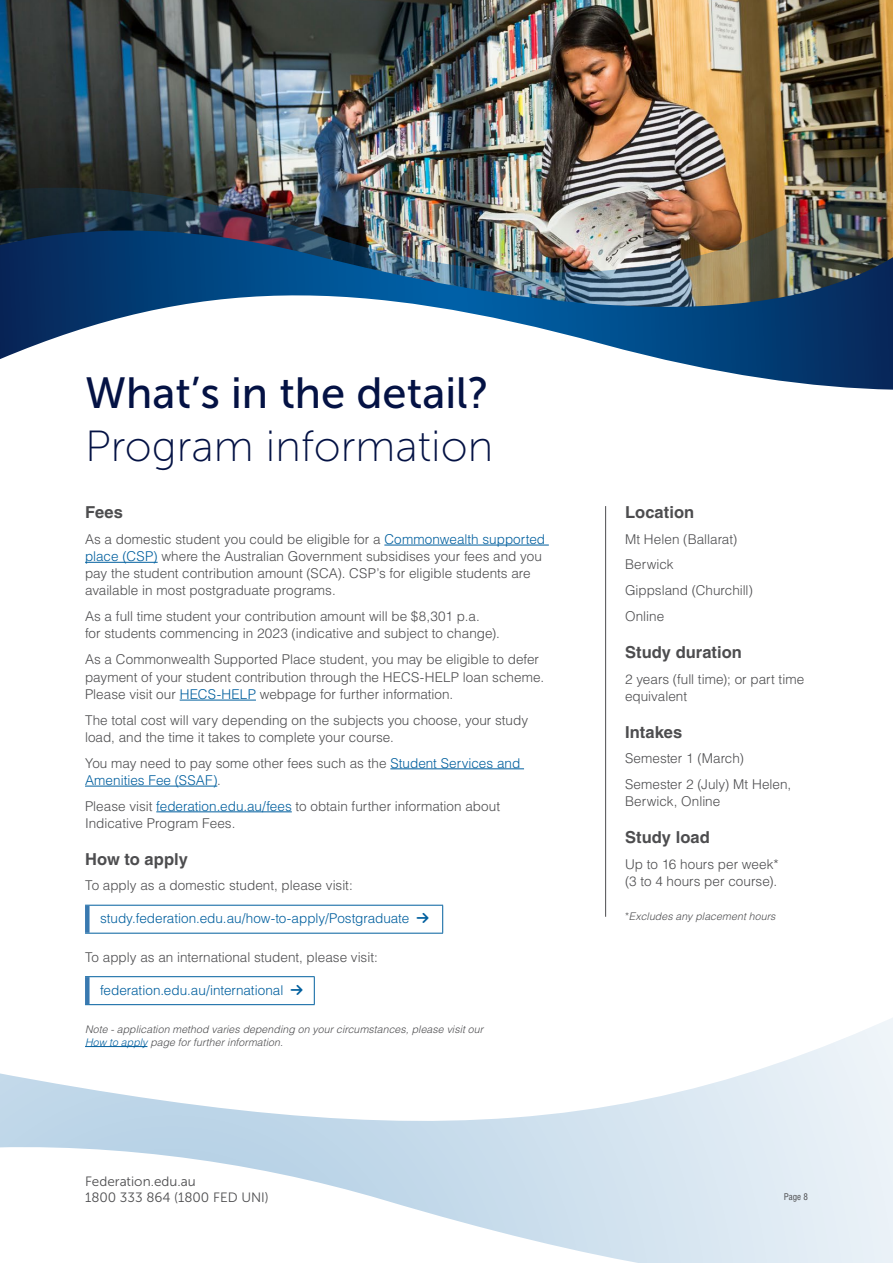
<style>
.page{position:relative;width:893px;height:1263px;background:#fff}
.page>*{position:absolute;margin:0;border:0;box-sizing:border-box;transform-origin:0 0}
.t1{font:43.5px "Museo Sans 500";color:#041244}
.t2{font:43.5px "Museo Sans 100";color:#041244}
.t3{font:700 16.5px "Helvetica LT Pro";letter-spacing:.005em;color:#4d4d4f}
.t4{font:300 13.5px/17.2px "Helvetica LT Pro";color:#4d4d4f}
.t5{font:300 13.5px "Helvetica LT Pro";color:#005f9e}
.t6{font:13.5px/16.2px "Museo Sans 300";color:#4d4d4f}
.t7{font:italic 300 10.5px/12.6px "Helvetica LT Pro";letter-spacing:.01em;color:#4d4d4f}
.t8{font:condensed 9px "Helvetica LT Pro";color:#4d4d4f}
.s1{color:#005f9e}
</style>
<div class="page">
<svg style="left:0;top:1005px;width:893px;height:258px"></svg>
<img style="left:0;top:0;width:893px;height:74px">
<img style="left:0;top:74px;width:893px;height:157px">
<img style="left:0;top:231px;width:893px;height:159px">
<hr style="left:384px;top:545px;width:165px;height:1px;background:#005f9e">
<hr style="left:85px;top:562px;width:73px;height:1px;background:#005f9e">
<hr style="left:180px;top:700px;width:76px;height:1px;background:#005f9e">
<hr style="left:390px;top:768px;width:134px;height:1px;background:#005f9e">
<hr style="left:85px;top:786px;width:132px;height:1px;background:#005f9e">
<hr style="left:156px;top:811px;width:136px;height:1px;background:#005f9e">
<hr style="left:85px;top:1046px;width:62px;height:1px;background:#005f9e">
<hr style="left:85px;top:905px;width:358px;height:1px;background:#005f9e">
<svg style="left:442px;top:905px;width:1px;height:28px"></svg>
<hr style="left:85px;top:933px;width:358px;height:1px;background:#005f9e">
<div style="left:85px;top:905px;width:5px;height:28px;background:#3979b0"></div>
<hr style="left:85px;top:976px;width:230px;height:1px;background:#005f9e">
<svg style="left:314px;top:977px;width:1px;height:27px"></svg>
<hr style="left:85px;top:1004px;width:230px;height:1px;background:#005f9e">
<div style="left:85px;top:977px;width:5px;height:27px;background:#3979b0"></div>
<hr style="left:605px;top:506px;width:1px;height:411px;background:#4d4d4f">
<h1 class="t1" style="left:85px;top:370px;width:405px">What’s in the detail?</h1>
<h1 class="t2" style="left:85px;top:423px;width:410px">Program information</h1>
<p class="t3" style="left:85px;top:502px;width:39px">Fees</p>
<p class="t4" style="left:85px;top:530px;width:461px">As a domestic student you could be eligible for a <span class="s1">Commonwealth supported place (CSP)</span> where the Australian Government subsidises your fees and you pay the student contribution amount (SCA). CSP’s for eligible students are available in most postgraduate programs.</p>
<p class="t4" style="left:85px;top:608px;width:416px">As a full time student your contribution amount will be $8,301 p.a.<br>for students commencing in 2023 (indicative and subject to change).</p>
<p class="t4" style="left:85px;top:651px;width:461px">As a Commonwealth Supported Place student, you may be eligible to defer payment of your student contribution through the HECS-HELP loan scheme.<br>Please visit our <span class="s1">HECS-HELP</span> webpage for further information.</p>
<p class="t4" style="left:85px;top:711px;width:445px">The total cost will vary depending on the subjects you choose, your study load, and the time it takes to complete your course.</p>
<p class="t4" style="left:85px;top:754px;width:437px">You may need to pay some other fees such as the <span class="s1">Student Services and<br>Amenities Fee (SSAF)</span>.</p>
<p class="t4" style="left:85px;top:797px;width:417px">Please visit <span class="s1">federation.edu.au/fees</span> to obtain further information about<br>Indicative Program Fees.</p>
<p class="t3" style="left:85px;top:849px;width:104px">How to apply</p>
<p class="t4" style="left:85px;top:877px;width:269px">To apply as a domestic student, please visit:</p>
<p class="t5" style="left:100px;top:910px;width:330px">study.federation.edu.au/how-to-apply/Postgraduate →</p>
<p class="t4" style="left:85px;top:948px;width:294px">To apply as an international student, please visit:</p>
<p class="t5" style="left:100px;top:982px;width:204px">federation.edu.au/international →</p>
<p class="t7" style="left:85px;top:1023px;width:400px">Note - application method varies depending on your circumstances, please visit our<br><span class="s1">How to apply</span> page for further information.</p>
<p class="t6" style="left:85px;top:1173px;width:185px">Federation.edu.au<br>1800 333 864 (1800 FED UNI)</p>
<p class="t3" style="left:625px;top:502px;width:71px">Location</p>
<p class="t4" style="left:625px;top:526px;width:129px;line-height:25.8px">Mt Helen (Ballarat)<br>Berwick<br>Gippsland (Churchill)<br>Online</p>
<p class="t3" style="left:625px;top:642px;width:118px">Study duration</p>
<p class="t4" style="left:625px;top:670px;width:181px">2 years (full time); or part time equivalent</p>
<p class="t3" style="left:625px;top:722px;width:59px">Intakes</p>
<p class="t4" style="left:625px;top:745px;width:168px;line-height:25.8px">Semester 1 (March)<br>Semester 2 (July) Mt Helen,</p>
<p class="t4" style="left:625px;top:793px;width:97px">Berwick, Online</p>
<p class="t3" style="left:625px;top:827px;width:86px">Study load</p>
<p class="t4" style="left:625px;top:855px;width:155px">Up to 16 hours per week* (3 to 4 hours per course).</p>
<p class="t7" style="left:625px;top:910px;width:152px">*Excludes any placement hours</p>
<p class="t8" style="left:784px;top:1191px;width:26px">Page 8</p>
</div>
